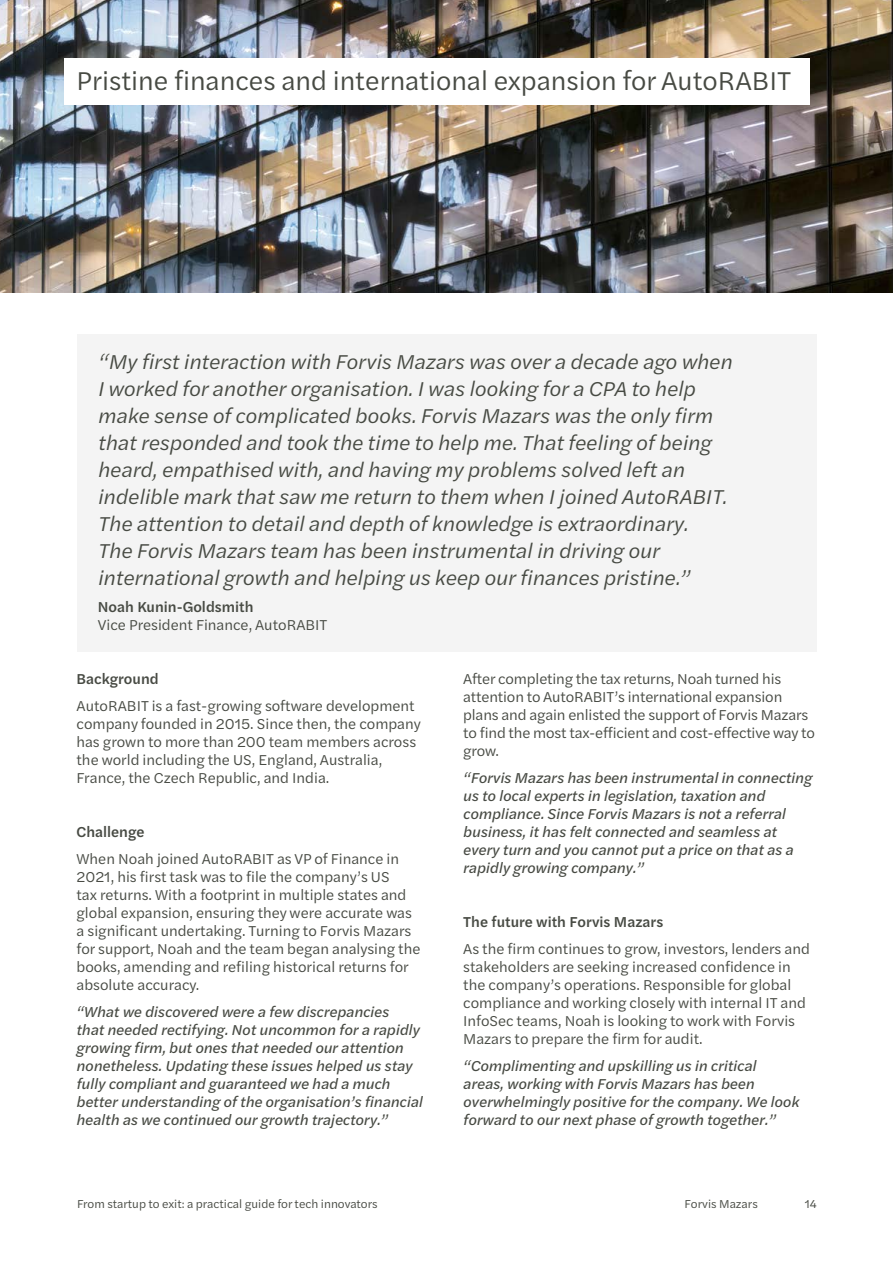
<style>
.page{position:relative;width:893px;height:1263px;background:#fff}
.page>*{position:absolute;margin:0;border:0;box-sizing:border-box;transform-origin:0 0}
.t1{font:27px "Halyard Text";color:#474a43}
.t2{font:italic 21px/27px "Halyard Text";color:#474a43}
.t3{font:15px/18px "Halyard Text";color:#474a43}
.t4{font:italic 15px/18px "Halyard Text";color:#474a43}
.t5{font:500 15px "Halyard Text";color:#474a43}
.t6{font:12px "Halyard Text";color:#474a43}
</style>
<div class="page">
<img style="left:0;top:0;width:893px;height:292px">
<div style="left:64px;top:58px;width:745px;height:47px;background:#fff"></div>
<div style="left:77px;top:334px;width:739px;height:317px;background:#f4f4f4"></div>
<h1 class="t1" style="left:77px;top:61px;width:716px">Pristine finances and international expansion for AutoRABIT</h1>
<p class="t2" style="left:98px;top:347px;width:636px">“My first interaction with Forvis Mazars was over a decade ago when I worked for another organisation. I was looking for a CPA to help make sense of complicated books. Forvis Mazars was the only firm that responded and took the time to help me. That feeling of being heard, empathised with, and having my problems solved left an indelible mark that saw me return to them when I joined AutoRABIT.<br>The attention to detail and depth of knowledge is extraordinary.<br>The Forvis Mazars team has been instrumental in driving our international growth and helping us keep our finances pristine.”</p>
<p class="t5" style="left:98px;top:596px;width:157px">Noah Kunin-Goldsmith</p>
<p class="t3" style="left:98px;top:615px;width:231px">Vice President Finance, AutoRABIT</p>
<p class="t5" style="left:77px;top:668px;width:84px">Background</p>
<p class="t3" style="left:77px;top:696px;width:346px">AutoRABIT is a fast-growing software development company founded in 2015. Since then, the company has grown to more than 200 team members across the world including the US, England, Australia, France, the Czech Republic, and India.</p>
<p class="t5" style="left:77px;top:821px;width:69px">Challenge</p>
<p class="t3" style="left:77px;top:849px;width:345px">When Noah joined AutoRABIT as VP of Finance in 2021, his first task was to file the company’s US<br>tax returns. With a footprint in multiple states and global expansion, ensuring they were accurate was a significant undertaking. Turning to Forvis Mazars for support, Noah and the team began analysing the books, amending and refiling historical returns for absolute accuracy.</p>
<p class="t4" style="left:77px;top:1002px;width:348px">“What we discovered were a few discrepancies<br>that needed rectifying. Not uncommon for a rapidly growing firm, but ones that needed our attention nonetheless. Updating these issues helped us stay fully compliant and guaranteed we had a much better understanding of the organisation’s financial health as we continued our growth trajectory.”</p>
<p class="t3" style="left:463px;top:669px;width:353px">After completing the tax returns, Noah turned his attention to AutoRABIT’s international expansion plans and again enlisted the support of Forvis Mazars to find the most tax-efficient and cost-effective way to grow.</p>
<p class="t4" style="left:463px;top:768px;width:350px">“Forvis Mazars has been instrumental in connecting us to local experts in legislation, taxation and compliance. Since Forvis Mazars is not a referral business, it has felt connected and seamless at every turn and you cannot put a price on that as a rapidly growing company.”</p>
<p class="t5" style="left:463px;top:911px;width:202px">The future with Forvis Mazars</p>
<p class="t3" style="left:463px;top:939px;width:348px">As the firm continues to grow, investors, lenders and stakeholders are seeking increased confidence in the company’s operations. Responsible for global compliance and working closely with internal IT and InfoSec teams, Noah is looking to work with Forvis Mazars to prepare the firm for audit.</p>
<p class="t4" style="left:463px;top:1056px;width:338px">“Complimenting and upskilling us in critical areas, working with Forvis Mazars has been overwhelmingly positive for the company. We look forward to our next phase of growth together.”</p>
<p class="t6" style="left:77px;top:1195px;width:302px">From startup to exit: a practical guide for tech innovators</p>
<p class="t6" style="left:685px;top:1195px;width:75px">Forvis Mazars</p>
<p class="t6" style="left:805px;top:1195px;width:14px">14</p>
</div>
